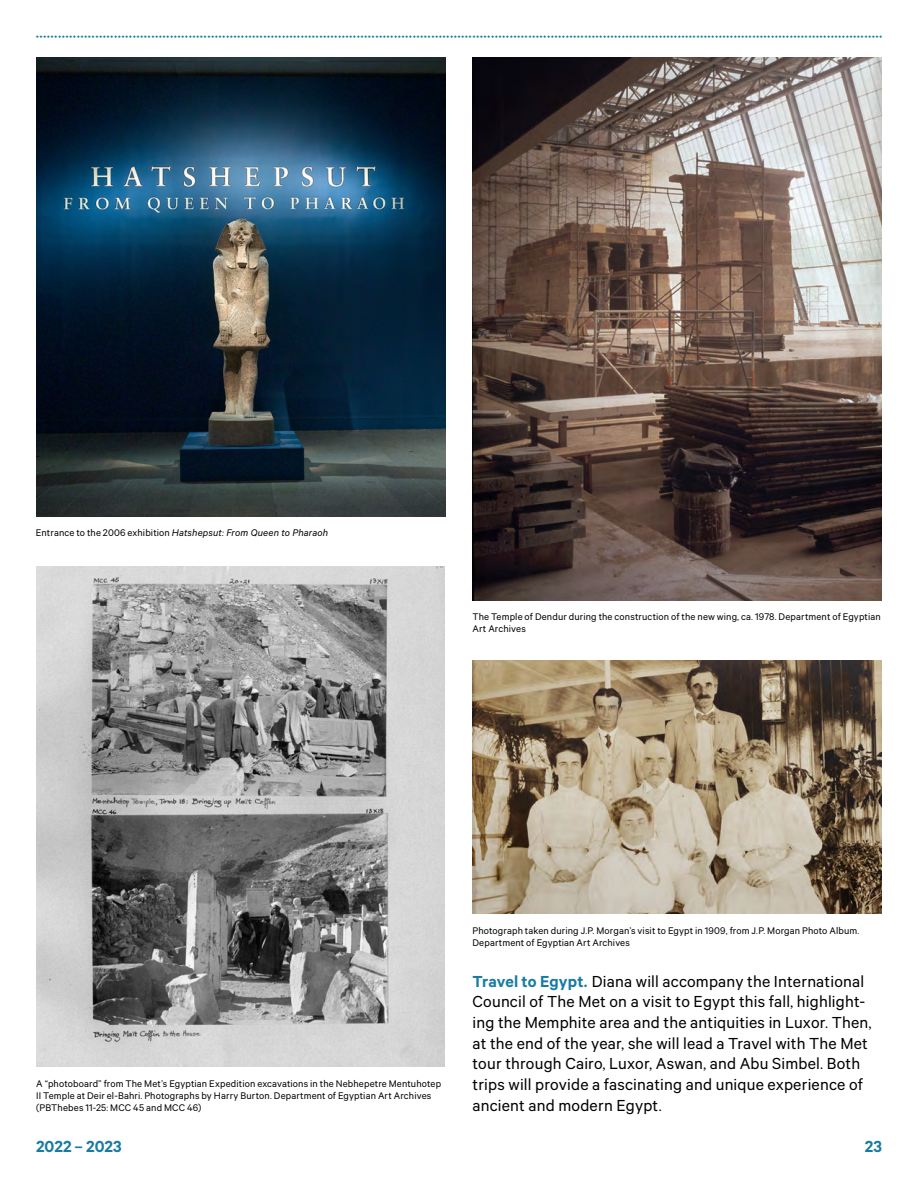
<style>
.page{position:relative;width:918px;height:1188px;background:#fff}
.page>*{position:absolute;margin:0;border:0;box-sizing:border-box;transform-origin:0 0}
.t1{font:18px/20.7px "The Met Sans";letter-spacing:.01em;color:#000}
.t2{font:600 18px "The Met Sans";color:#187ba2}
.t3{font:10.8px/12px "The Met Sans";letter-spacing:.01em;color:#000}
.t4{font:italic 10.8px "The Met Sans";letter-spacing:.01em;color:#000}
.s1{font-style:normal}
.s2{font-weight:600;color:#187ba2}
</style>
<div class="page">
<img style="left:36px;top:567px;width:408px;height:499px">
<img style="left:36px;top:57px;width:410px;height:460px">
<img style="left:472px;top:57px;width:410px;height:543px">
<img style="left:472px;top:660px;width:410px;height:254px">
<p class="t4" style="left:36px;top:526px;width:294px"><span class="s1">Entrance to the 2006 exhibition</span> Hatshepsut: From Queen to Pharaoh</p>
<p class="t3" style="left:472px;top:611px;width:410px">The Temple of Dendur during the construction of the new wing, ca. 1978. Department of Egyptian<br>Art Archives</p>
<p class="t3" style="left:36px;top:1077px;width:406px">A “photoboard” from The Met’s Egyptian Expedition excavations in the Nebhepetre Mentuhotep<br>II Temple at Deir el-Bahri. Photographs by Harry Burton. Department of Egyptian Art Archives (PBThebes 11-25: MCC 45 and MCC 46)</p>
<p class="t3" style="left:472px;top:925px;width:388px">Photograph taken during J.P. Morgan’s visit to Egypt in 1909, from J.P. Morgan Photo Album.<br>Department of Egyptian Art Archives</p>
<p class="t1" style="left:473px;top:970px;width:401px"><span class="s2">Travel to Egypt.</span> Diana will accompany the International Council of The Met on a visit to Egypt this fall, highlight&shy;ing the Memphite area and the antiquities in Luxor. Then, at the end of the year, she will lead a Travel with The Met tour through Cairo, Luxor, Aswan, and Abu Simbel. Both trips will provide a fascinating and unique experience of ancient and modern Egypt.</p>
<h1 class="t2" style="left:36px;top:1136px;width:87px">2022 – 2023</h1>
<h1 class="t2" style="left:865px;top:1136px;width:19px">23</h1>
</div>
